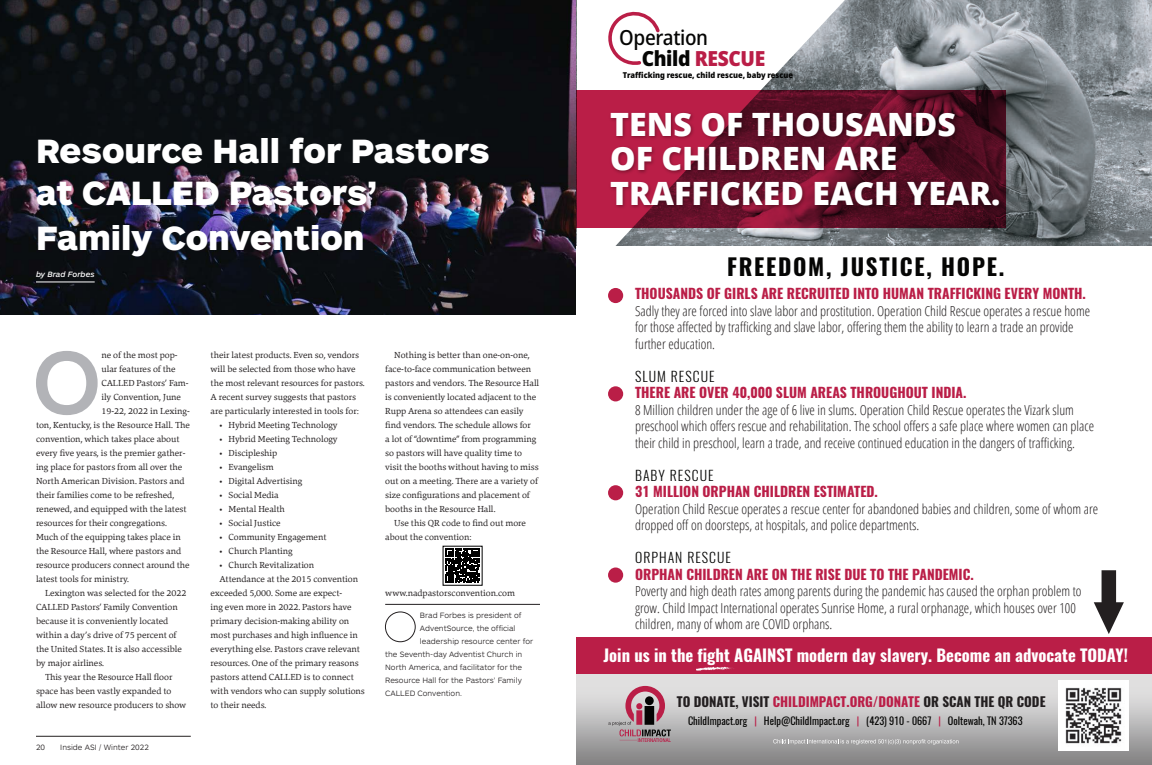
<style>
.page{position:relative;width:1152px;height:765px;background:#fff}
.page>*{position:absolute;margin:0;border:0;box-sizing:border-box;transform-origin:0 0}
.Body_DROP_CAP{font:500 93.1px "ARS Maquette Pro";color:#b2b3b7}
.t1{font:900 35px/43.2px "ARS Maquette Pro";color:#fff}
.t2{font:800 32.1px/34.4px "Open Sans";color:#fff}
.t3{font:700 22.9px "Oswald";letter-spacing:.075em;color:#050504}
.t4{font:500 semi-condensed 20.8px/20.8px "Noto Sans";letter-spacing:-.015em;color:#050504}
.t5{font:700 16.6px "Oswald";color:#fff}
.t6{font:300 13.8px/16.5px "Open Sans Condensed";color:#231f20}
.t7{font:700 13.2px "Oswald";color:#231f20}
.t8{font:10.3px "Oswald";color:#050504}
.Body_DROP_CAP-2{font:9px/14px "Danton W03";color:#231f20}
.t9{font:900 semi-condensed 8.1px "Noto Sans";color:#050504}
.Bio{font:300 8px "ARS Maquette Pro";color:#231f20}
.Author{font:italic 500 8px "ARS Maquette Pro";color:#fff}
.s1{font-weight:900}
.s2{font-weight:900;color:#ba1e47}
.s3{font-family:"Oswald";font-weight:700;color:#ba1e47}
.s4{font-family:"Oswald";color:#050504}
.s5{color:#ba1e47}
</style>
<div class="page">
<img style="left:0;top:0;width:576px;height:315px">
<hr style="left:385px;top:604px;width:155px;height:1px;background:#231f20">
<div style="left:385px;top:612px;width:30px;height:30px;border:1px solid #231f20;border-radius:50%"></div>
<hr style="left:36px;top:282px;width:59px;height:1px;background:#fff">
<svg style="left:443px;top:546px;width:39px;height:39px"></svg>
<svg style="left:446px;top:549px;width:34px;height:34px"></svg>
<div style="left:576px;top:638px;width:576px;height:54px;background:#ba1e47"></div>
<svg style="left:576px;top:674px;width:576px;height:91px;background:#bbbaba"></svg>
<img style="left:845px;top:0;width:307px;height:246px">
<svg style="left:577px;top:0;width:268px;height:246px"></svg>
<div style="left:577px;top:91px;width:429px;height:137px;background:#ba1e47"></div>
<svg style="left:696px;top:667px;width:38px;height:4px"></svg>
<img style="left:1059px;top:681px;width:69px;height:70px">
<div style="left:608px;top:288px;width:15px;height:15px;background:#ba1e47;border-radius:50%"></div>
<div style="left:608px;top:386px;width:15px;height:15px;background:#ba1e47;border-radius:50%"></div>
<div style="left:608px;top:485px;width:15px;height:15px;background:#ba1e47;border-radius:50%"></div>
<div style="left:608px;top:568px;width:15px;height:15px;background:#ba1e47;border-radius:50%"></div>
<img style="left:607px;top:85px;width:406px;height:150px">
<svg style="left:1094px;top:570px;width:30px;height:64px"></svg>
<svg style="left:606px;top:8px;width:56px;height:58px"></svg>
<svg style="left:773px;top:739px;width:186px;height:6px"></svg>
<svg style="left:608px;top:686px;width:63px;height:56px;background:#ae8f97"></svg>
<hr style="left:36px;top:736px;width:155px;height:1px;background:#231f20">
<p class="t1" style="left:36px;top:128px;width:455px">Resource Hall for Pastors at CALLED Pastors’<br>Family Convention</p>
<p class="Author" style="left:36px;top:269px;width:60px">by Brad Forbes</p>
<p class="Body_DROP_CAP" style="left:32px;top:321px;width:71px">O</p>
<p class="Body_DROP_CAP-2" style="left:102px;top:348px;width:78px">ne of the most pop-</p>
<p class="Body_DROP_CAP-2" style="left:102px;top:362px;width:76px">ular features of the</p>
<p class="Body_DROP_CAP-2" style="left:102px;top:376px;width:88px">CALLED Pastors’ Fam-</p>
<p class="Body_DROP_CAP-2" style="left:102px;top:390px;width:81px">ily Convention, June</p>
<p class="Body_DROP_CAP-2" style="left:102px;top:404px;width:90px">19-22, 2022 in Lexing-</p>
<p class="Body_DROP_CAP-2" style="left:36px;top:418px;width:155px">ton, Kentucky, is the Resource Hall. The</p>
<p class="Body_DROP_CAP-2" style="left:36px;top:432px;width:145px">convention, which takes place about</p>
<p class="Body_DROP_CAP-2" style="left:36px;top:446px;width:151px">every five years, is the premier gather-</p>
<p class="Body_DROP_CAP-2" style="left:36px;top:460px;width:148px">ing place for pastors from all over the</p>
<p class="Body_DROP_CAP-2" style="left:36px;top:474px;width:150px">North American Division. Pastors and</p>
<p class="Body_DROP_CAP-2" style="left:36px;top:488px;width:140px">their families come to be refreshed,</p>
<p class="Body_DROP_CAP-2" style="left:36px;top:502px;width:152px">renewed, and equipped with the latest</p>
<p class="Body_DROP_CAP-2" style="left:36px;top:516px;width:132px">resources for their congregations.</p>
<p class="Body_DROP_CAP-2" style="left:36px;top:530px;width:146px">Much of the equipping takes place in</p>
<p class="Body_DROP_CAP-2" style="left:36px;top:544px;width:147px">the Resource Hall, where pastors and</p>
<p class="Body_DROP_CAP-2" style="left:36px;top:558px;width:155px">resource producers connect around the</p>
<p class="Body_DROP_CAP-2" style="left:36px;top:572px;width:95px">latest tools for ministry.</p>
<p class="Body_DROP_CAP-2" style="left:36px;top:586px;width:152px;text-indent:9px">Lexington was selected for the 2022<br>CALLED Pastors’ Family Convention because it is conveniently located within a day’s drive of 75 percent of the United States. It is also accessible by major airlines.</p>
<p class="Body_DROP_CAP-2" style="left:36px;top:670px;width:152px;text-indent:9px">This year the Resource Hall floor space has been vastly expanded to allow new resource producers to show</p>
<p class="Bio" style="left:36px;top:742px;width:11px">20</p>
<p class="Bio" style="left:60px;top:742px;width:90px">Inside ASI / Winter 2022</p>
<p class="Body_DROP_CAP-2" style="left:211px;top:348px;width:156px">their latest products. Even so, vendors will be selected from those who have the most relevant resources for pastors.<br>A recent survey suggests that pastors are particularly interested in tools for:</p>
<p class="Body_DROP_CAP-2" style="left:220px;top:418px;width:120px">• Hybrid Meeting Technology</p>
<p class="Body_DROP_CAP-2" style="left:220px;top:432px;width:120px">• Hybrid Meeting Technology</p>
<p class="Body_DROP_CAP-2" style="left:220px;top:446px;width:59px">• Discipleship</p>
<p class="Body_DROP_CAP-2" style="left:220px;top:460px;width:56px">• Evangelism</p>
<p class="Body_DROP_CAP-2" style="left:220px;top:474px;width:84px">• Digital Advertising</p>
<p class="Body_DROP_CAP-2" style="left:220px;top:488px;width:61px">• Social Media</p>
<p class="Body_DROP_CAP-2" style="left:220px;top:502px;width:67px">• Mental Health</p>
<p class="Body_DROP_CAP-2" style="left:220px;top:516px;width:63px">• Social Justice</p>
<p class="Body_DROP_CAP-2" style="left:220px;top:530px;width:108px">• Community Engagement</p>
<p class="Body_DROP_CAP-2" style="left:220px;top:544px;width:75px">• Church Planting</p>
<p class="Body_DROP_CAP-2" style="left:220px;top:558px;width:96px">• Church Revitalization</p>
<p class="Body_DROP_CAP-2" style="left:211px;top:572px;width:156px;text-indent:9px">Attendance at the 2015 convention exceeded 5,000. Some are expect-<br>ing even more in 2022. Pastors have primary decision-making ability on most purchases and high influence in everything else. Pastors crave relevant resources. One of the primary reasons pastors attend CALLED is to connect with vendors who can supply solutions to their needs.</p>
<p class="Body_DROP_CAP-2" style="left:385px;top:348px;width:156px;text-indent:9px">Nothing is better than one-on-one, face-to-face communication between pastors and vendors. The Resource Hall is conveniently located adjacent to the Rupp Arena so attendees can easily find vendors. The schedule allows for<br>a lot of “downtime” from programming so pastors will have quality time to visit the booths without having to miss out on a meeting. There are a variety of size configurations and placement of booths in the Resource Hall.</p>
<p class="Body_DROP_CAP-2" style="left:385px;top:516px;width:142px;text-indent:9px">Use this QR code to find out more about the convention:</p>
<p class="Body_DROP_CAP-2" style="left:385px;top:586px;width:131px">www.nadpastorsconvention.com</p>
<p class="Bio" style="left:420px;top:610px;width:103px">Brad Forbes is president of</p>
<p class="Bio" style="left:420px;top:623px;width:97px">AdventSource, the official</p>
<p class="Bio" style="left:420px;top:636px;width:115px">leadership resource center for</p>
<p class="Bio" style="left:385px;top:649px;width:139px">the Seventh-day Adventist Church in</p>
<p class="Bio" style="left:385px;top:662px;width:139px">North America, and facilitator for the</p>
<p class="Bio" style="left:385px;top:675px;width:138px">Resource Hall for the Pastors’ Family</p>
<p class="Bio" style="left:385px;top:688px;width:78px">CALLED Convention.</p>
<p class="t4" style="left:642px;top:28px;width:125px;text-indent:-22px">Operation<br><span class="s1">Child</span> <span class="s2">RESCUE</span></p>
<p class="t9" style="left:623px;top:69px;width:172px">Trafficking rescue, child rescue, baby rescue</p>
<p class="t2" style="left:610px;top:105px;width:392px">TENS OF THOUSANDS<br>OF CHILDREN ARE<br>TRAFFICKED EACH YEAR.</p>
<p class="t3" style="left:727px;top:251px;width:279px">FREEDOM, JUSTICE, HOPE.</p>
<p class="t6" style="left:635px;top:285px;width:457px"><span class="s3">THOUSANDS OF GIRLS ARE RECRUITED INTO HUMAN TRAFFICKING EVERY MONTH.<br></span>Sadly they are forced into slave labor and prostitution. Operation Child Rescue operates a rescue home for those affected by trafficking and slave labor, offering them the ability to learn a trade an provide further education.</p>
<p class="t6" style="left:635px;top:368px;width:461px"><span class="s4">SLUM RESCUE<br></span><span class="s3">THERE ARE OVER 40,000 SLUM AREAS THROUGHOUT INDIA.<br></span>8 Million children under the age of 6 live in slums. Operation Child Rescue operates the Vizark slum preschool which offers rescue and rehabilitation. The school offers a safe place where women can place their child in preschool, learn a trade, and receive continued education in the dangers of trafficking.</p>
<p class="t6" style="left:635px;top:467px;width:465px"><span class="s4">BABY RESCUE<br></span><span class="s3">31 MILLION ORPHAN CHILDREN ESTIMATED.<br></span>Operation Child Rescue operates a rescue center for abandoned babies and children, some of whom are dropped off on doorsteps, at hospitals, and police departments.</p>
<p class="t6" style="left:635px;top:550px;width:448px"><span class="s4">ORPHAN RESCUE<br></span><span class="s3">ORPHAN CHILDREN ARE ON THE RISE DUE TO THE PANDEMIC.<br></span>Poverty and high death rates among parents during the pandemic has caused the orphan problem to grow. Child Impact International operates Sunrise Home, a rural orphanage, which houses over 100 children, many of whom are COVID orphans.</p>
<p class="t5" style="left:603px;top:644px;width:526px">Join us in the fight AGAINST modern day slavery. Become an advocate TODAY!</p>
<p class="t7" style="left:677px;top:692px;width:370px">TO DONATE, VISIT <span class="s5">CHILDIMPACT.ORG/DONATE</span> OR SCAN THE QR CODE</p>
<p class="t8" style="left:688px;top:714px;width:336px">ChildImpact.org <span class="s5">|</span> Help@ChildImpact.org <span class="s5">|</span> (423) 910 - 0667 <span class="s5">|</span> Ooltewah, TN 37363</p>
</div>
